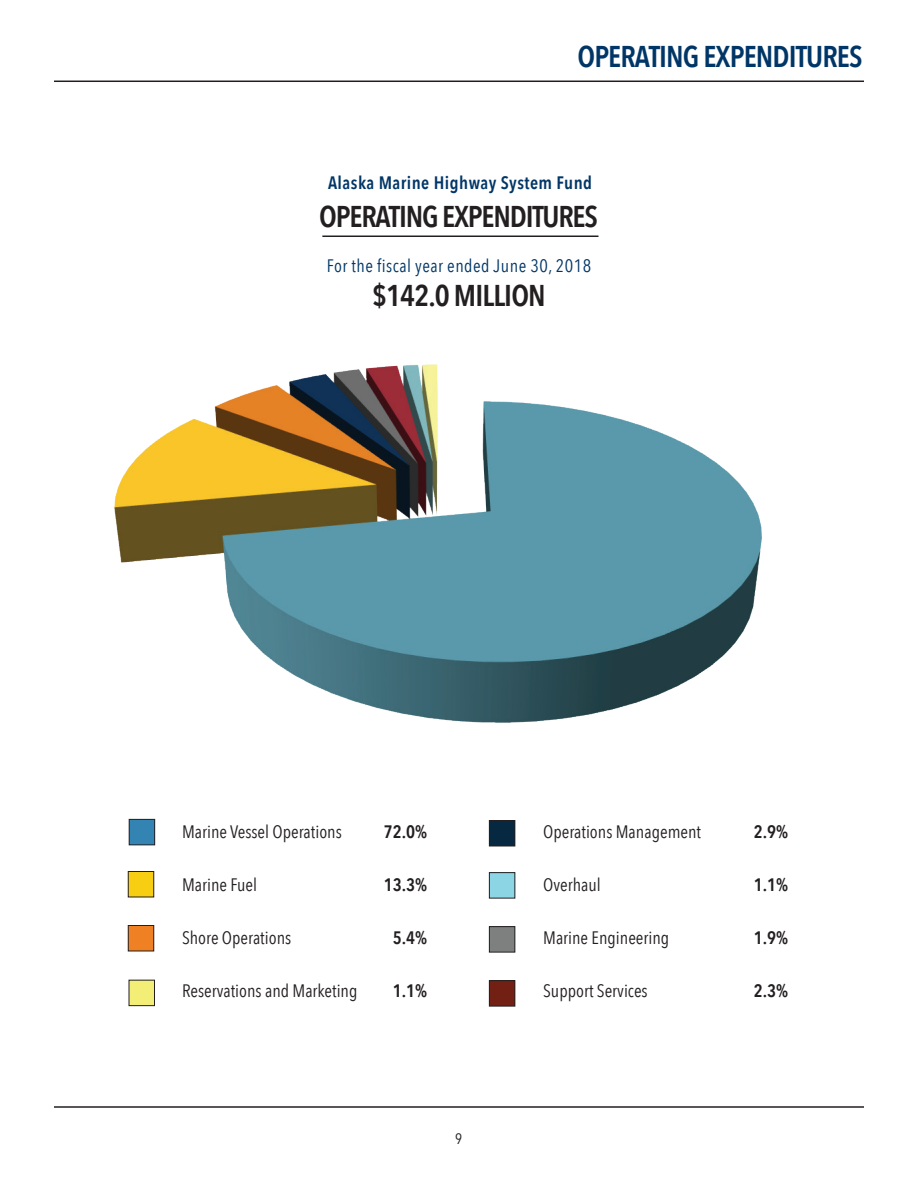
<style>
.page{position:relative;width:918px;height:1188px;background:#fff}
.page>*{position:absolute;margin:0;border:0;box-sizing:border-box;transform-origin:0 0}
.t1{font:600 condensed 30px "Avenir Next LT Com";letter-spacing:-.04em;color:#231f20}
.t2{font:600 condensed 30px "Avenir Next LT Com";letter-spacing:-.03em;color:#003667}
.t3{font:condensed 18px "Avenir Next LT Com";color:#231f20}
.t4{font:600 condensed 18px "Avenir Next LT Com";color:#231f20}
.t5{font:condensed 18px "Avenir Next LT Com";letter-spacing:.025em;color:#003667}
.t6{font:600 condensed 18px "Avenir Next LT Com";letter-spacing:.025em;color:#003667}
.t7{font:condensed 15px "Avenir Next LT Com";color:#231f20}
</style>
<div class="page">
<hr style="left:54px;top:1106px;width:810px;height:2px;background:#231f20">
<hr style="left:54px;top:81px;width:810px;height:1px;background:#231f20">
<hr style="left:322px;top:236px;width:277px;height:1px;background:#231f20">
<div style="left:129px;top:819px;width:26px;height:26px;background:#3384b2"></div>
<div style="left:129px;top:819px;width:26px;height:26px;border:1px solid #231f20"></div>
<div style="left:128px;top:872px;width:26px;height:25px;background:#f8ce12"></div>
<div style="left:128px;top:871px;width:26px;height:26px;border:1px solid #231f20"></div>
<div style="left:128px;top:926px;width:26px;height:25px;background:#ef8023"></div>
<div style="left:128px;top:925px;width:26px;height:26px;border:1px solid #231f20"></div>
<div style="left:489px;top:820px;width:26px;height:26px;background:#062840"></div>
<div style="left:489px;top:820px;width:26px;height:26px;border:1px solid #231f20"></div>
<div style="left:489px;top:873px;width:26px;height:25px;background:#8bd5e5"></div>
<div style="left:489px;top:872px;width:26px;height:26px;border:1px solid #231f20"></div>
<div style="left:489px;top:927px;width:26px;height:25px;background:#7e8080"></div>
<div style="left:489px;top:926px;width:26px;height:26px;border:1px solid #231f20"></div>
<div style="left:129px;top:980px;width:25px;height:26px;background:#f3ef76"></div>
<div style="left:129px;top:980px;width:26px;height:26px;border:1px solid #231f20"></div>
<div style="left:489px;top:981px;width:26px;height:25px;background:#721f14"></div>
<div style="left:489px;top:980px;width:26px;height:26px;border:1px solid #231f20"></div>
<img style="left:114px;top:364px;width:648px;height:359px">
<h1 class="t2" style="left:578px;top:38px;width:286px">OPERATING EXPENDITURES</h1>
<p class="t6" style="left:328px;top:172px;width:266px">Alaska Marine Highway System Fund</p>
<h1 class="t1" style="left:319px;top:198px;width:280px">OPERATING EXPENDITURES</h1>
<p class="t5" style="left:327px;top:255px;width:266px">For the fiscal year ended June 30, 2018</p>
<h1 class="t1" style="left:372px;top:277px;width:175px">$142.0 MILLION</h1>
<p class="t3" style="left:182px;top:821px;width:161px">Marine Vessel Operations</p>
<p class="t3" style="left:182px;top:874px;width:77px">Marine Fuel</p>
<p class="t3" style="left:182px;top:927px;width:111px">Shore Operations</p>
<p class="t3" style="left:182px;top:980px;width:177px">Reservations and Marketing</p>
<p class="t4" style="left:384px;top:821px;width:45px">72.0%</p>
<p class="t4" style="left:384px;top:874px;width:45px">13.3%</p>
<p class="t4" style="left:393px;top:927px;width:36px">5.4%</p>
<p class="t4" style="left:393px;top:980px;width:36px">1.1%</p>
<p class="t7" style="left:455px;top:1130px;width:9px">9</p>
<p class="t3" style="left:543px;top:821px;width:159px">Operations Management</p>
<p class="t3" style="left:543px;top:874px;width:59px">Overhaul</p>
<p class="t3" style="left:543px;top:927px;width:128px">Marine Engineering</p>
<p class="t3" style="left:543px;top:980px;width:106px">Support Services</p>
<p class="t4" style="left:754px;top:821px;width:36px">2.9%</p>
<p class="t4" style="left:754px;top:874px;width:36px">1.1%</p>
<p class="t4" style="left:754px;top:927px;width:36px">1.9%</p>
<p class="t4" style="left:754px;top:980px;width:36px">2.3%</p>
</div>
